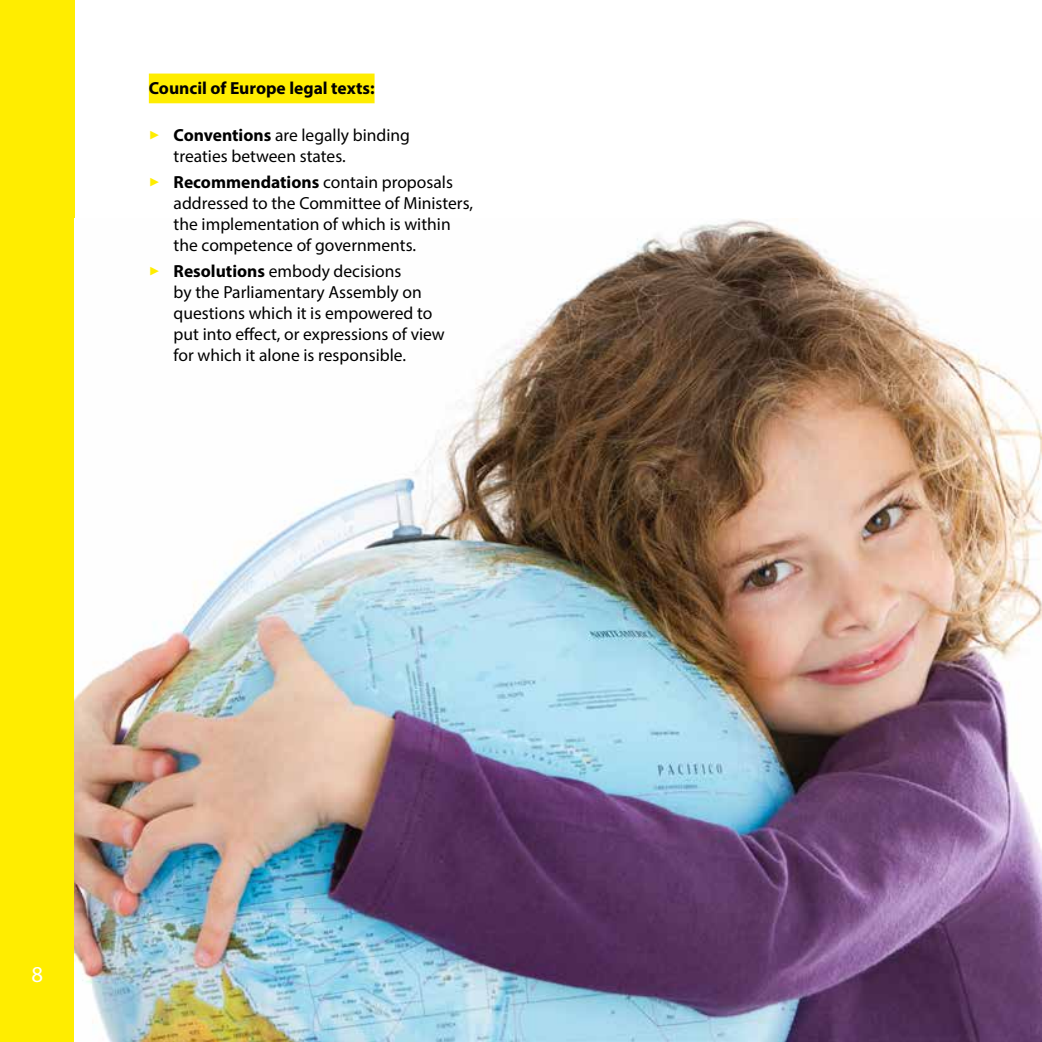
<style>
.page{position:relative;width:1042px;height:1042px;background:#fff}
.page>*{position:absolute;margin:0;border:0;box-sizing:border-box;transform-origin:0 0}
.t1{font:22.75px "Myriad Pro";color:#fff}
.t2{font:17.5px/21px "Myriad Pro";color:#000}
.t3{font:700 17.5px "Myriad Pro";color:#000}
.s1{color:#ffed00}
.s2{font-weight:700}
</style>
<div class="page">
<hr style="left:1041px;top:0;width:1px;height:1042px;background:#ffed00">
<div style="left:0;top:0;width:74px;height:1042px;background:#ffed00"></div>
<img style="left:74px;top:218px;width:968px;height:824px">
<div style="left:149px;top:74px;width:225px;height:29px;background:#ffed00"></div>
<p class="t3" style="left:149px;top:76px;width:227px">Council of Europe legal texts:</p>
<p class="t2" style="left:174px;top:124px;width:238px;text-indent:-25px"><span class="s1">✓</span> <span class="s2">Conventions</span> are legally binding treaties between states.</p>
<p class="t2" style="left:174px;top:171px;width:301px;text-indent:-25px"><span class="s1">✓</span> <span class="s2">Recommendations</span> contain proposals addressed to the Committee of Ministers, the implementation of which is within the competence of governments.</p>
<p class="t2" style="left:174px;top:260px;width:273px;text-indent:-25px"><span class="s1">✓</span> <span class="s2">Resolutions</span> embody decisions<br>by the Parliamentary Assembly on questions which it is empowered to put into effect, or expressions of view for which it alone is responsible.</p>
<h1 class="t1" style="left:31px;top:961px;width:13px">8</h1>
</div>
